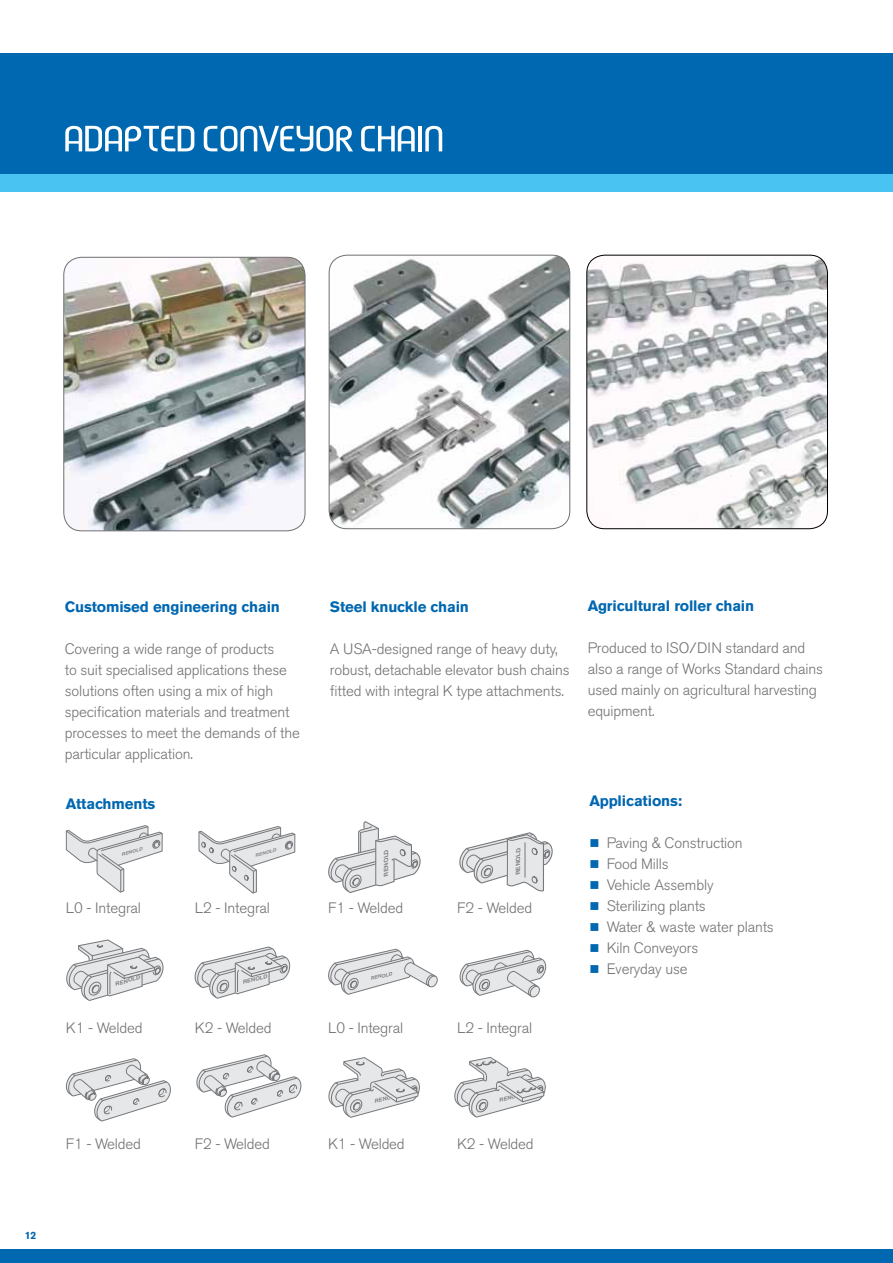
<style>
.page{position:relative;width:893px;height:1263px;background:#fff}
.page>*{position:absolute;margin:0;border:0;box-sizing:border-box;transform-origin:0 0}
.t1{font:51px "DECKFACE";color:#fff}
.t2{font:300 15px/21px "Akzidenz Grotesk BE";letter-spacing:-.01em;color:#717073}
.t3{font:700 15px "Akzidenz Grotesk BE";letter-spacing:-.01em;color:#0067b1}
.t4{font:700 10.5px "Akzidenz Grotesk BE";color:#0067b1}
.t5{font:italic 700 5.85px "Helvetica";color:#808080;scale:1.11 1}
.t6{font:italic 700 5.7px "Helvetica";color:#808080;scale:1.11 1}
.t7{font:italic 700 5.4px "Helvetica";color:#808080;scale:1.13 1}
.t8{font:italic 700 5.25px "Helvetica";color:#808080;scale:1.11 1}
.t9{font:italic 700 5.25px "Helvetica";color:#808080;scale:1.13 1}
.t10{font:italic 700 4.65px "Helvetica";color:#808080;scale:1.11 1}
.t11{font:italic 700 4.2px "Helvetica";color:#808080;scale:1.21 1}
.s1{color:#0067b1}
</style>
<div class="page">
<div style="left:0;top:54px;width:893px;height:120px;background:#0067b1"></div>
<div style="left:0;top:174px;width:893px;height:17px;background:#49c3f1"></div>
<div style="left:0;top:1249px;width:893px;height:14px;background:#0067b1"></div>
<svg style="left:66px;top:825px;width:97px;height:67px"></svg>
<svg style="left:328px;top:822px;width:93px;height:71px"></svg>
<svg style="left:66px;top:939px;width:98px;height:62px"></svg>
<svg style="left:195px;top:946px;width:95px;height:53px"></svg>
<svg style="left:198px;top:826px;width:97px;height:68px"></svg>
<svg style="left:459px;top:832px;width:94px;height:60px"></svg>
<svg style="left:328px;top:948px;width:110px;height:47px"></svg>
<svg style="left:66px;top:1058px;width:105px;height:63px"></svg>
<svg style="left:454px;top:1057px;width:92px;height:60px"></svg>
<svg style="left:459px;top:950px;width:87px;height:48px"></svg>
<svg style="left:196px;top:1054px;width:105px;height:64px"></svg>
<svg style="left:328px;top:1057px;width:92px;height:61px"></svg>
<img style="left:587px;top:255px;width:240px;height:274px">
<div style="left:587px;top:255px;width:241px;height:274px;border:1px solid #000;border-radius:18px"></div>
<img style="left:64px;top:257px;width:241px;height:274px">
<div style="left:64px;top:257px;width:241px;height:274px;border:1px solid #717073;border-radius:18px"></div>
<img style="left:329px;top:255px;width:241px;height:274px">
<div style="left:329px;top:255px;width:241px;height:274px;border:1px solid #717073;border-radius:18px"></div>
<h1 class="t1" style="left:64px;top:114px;width:381px">Adapted Conveyor Chain</h1>
<p class="t3" style="left:65px;top:598px;width:217px">Customised engineering chain</p>
<p class="t2" style="left:65px;top:638px;width:237px">Covering a wide range of products<br>to suit specialised applications these solutions often using a mix of high specification materials and treatment processes to meet the demands of the particular application.</p>
<p class="t3" style="left:330px;top:598px;width:141px">Steel knuckle chain</p>
<p class="t2" style="left:330px;top:638px;width:241px">A USA-designed range of heavy duty, robust, detachable elevator bush chains fitted with integral K type attachments.</p>
<p class="t3" style="left:588px;top:597px;width:168px">Agricultural roller chain</p>
<p class="t2" style="left:588px;top:637px;width:237px">Produced to ISO/DIN standard and also a range of Works Standard chains used mainly on agricultural harvesting equipment.</p>
<p class="t3" style="left:66px;top:795px;width:91px">Attachments</p>
<p class="t11" style="left:121px;top:851px;width:19px;rotate:-15deg">RENOLD</p>
<p class="t11" style="left:264px;top:849px;width:19px;rotate:-15deg">RENOLD</p>
<p class="t11" style="left:111px;top:854px;width:19px;rotate:-15deg">RENOLD</p>
<p class="t11" style="left:254px;top:852px;width:19px;rotate:-15deg">RENOLD</p>
<p class="t6" style="left:382px;top:876px;width:28px;rotate:-90deg">RENOLD</p>
<p class="t5" style="left:514px;top:874px;width:29px;rotate:-90deg">RENOLD</p>
<p class="t2" style="left:66px;top:898px;width:77px">L0 - Integral</p>
<p class="t2" style="left:195px;top:898px;width:77px">L2 - Integral</p>
<p class="t2" style="left:328px;top:898px;width:77px">F1 - Welded</p>
<p class="t2" style="left:457px;top:898px;width:77px">F2 - Welded</p>
<p class="t7" style="left:114px;top:981px;width:24px;rotate:-16deg">RENOLD</p>
<p class="t9" style="left:242px;top:979px;width:24px;rotate:-16deg">RENOLD</p>
<p class="t10" style="left:370px;top:975px;width:21px;rotate:-14deg">RENOLD</p>
<p class="t3" style="left:590px;top:792px;width:94px">Applications:</p>
<p class="t2" style="left:590px;top:833px;width:155px"><span class="s1">■</span> Paving &amp; Construction</p>
<p class="t2" style="left:590px;top:854px;width:80px"><span class="s1">■</span> Food Mills</p>
<p class="t2" style="left:590px;top:875px;width:125px"><span class="s1">■</span> Vehicle Assembly</p>
<p class="t2" style="left:590px;top:896px;width:118px"><span class="s1">■</span> Sterilizing plants</p>
<p class="t2" style="left:590px;top:917px;width:186px"><span class="s1">■</span> Water &amp; waste water plants</p>
<p class="t2" style="left:590px;top:938px;width:110px"><span class="s1">■</span> Kiln Conveyors</p>
<p class="t2" style="left:590px;top:959px;width:99px"><span class="s1">■</span> Everyday use</p>
<p class="t2" style="left:66px;top:1017px;width:78px">K1 - Welded</p>
<p class="t2" style="left:195px;top:1017px;width:78px">K2 - Welded</p>
<p class="t2" style="left:328px;top:1017px;width:77px">L0 - Integral</p>
<p class="t2" style="left:457px;top:1017px;width:77px">L2 - Integral</p>
<p class="t8" style="left:373px;top:1098px;width:24px;rotate:-14deg">RENOLD</p>
<p class="t8" style="left:498px;top:1096px;width:24px;rotate:-14deg">RENOLD</p>
<p class="t2" style="left:66px;top:1134px;width:77px">F1 - Welded</p>
<p class="t2" style="left:195px;top:1134px;width:77px">F2 - Welded</p>
<p class="t2" style="left:328px;top:1134px;width:78px">K1 - Welded</p>
<p class="t2" style="left:457px;top:1134px;width:78px">K2 - Welded</p>
<p class="t4" style="left:25px;top:1229px;width:13px">12</p>
</div>
